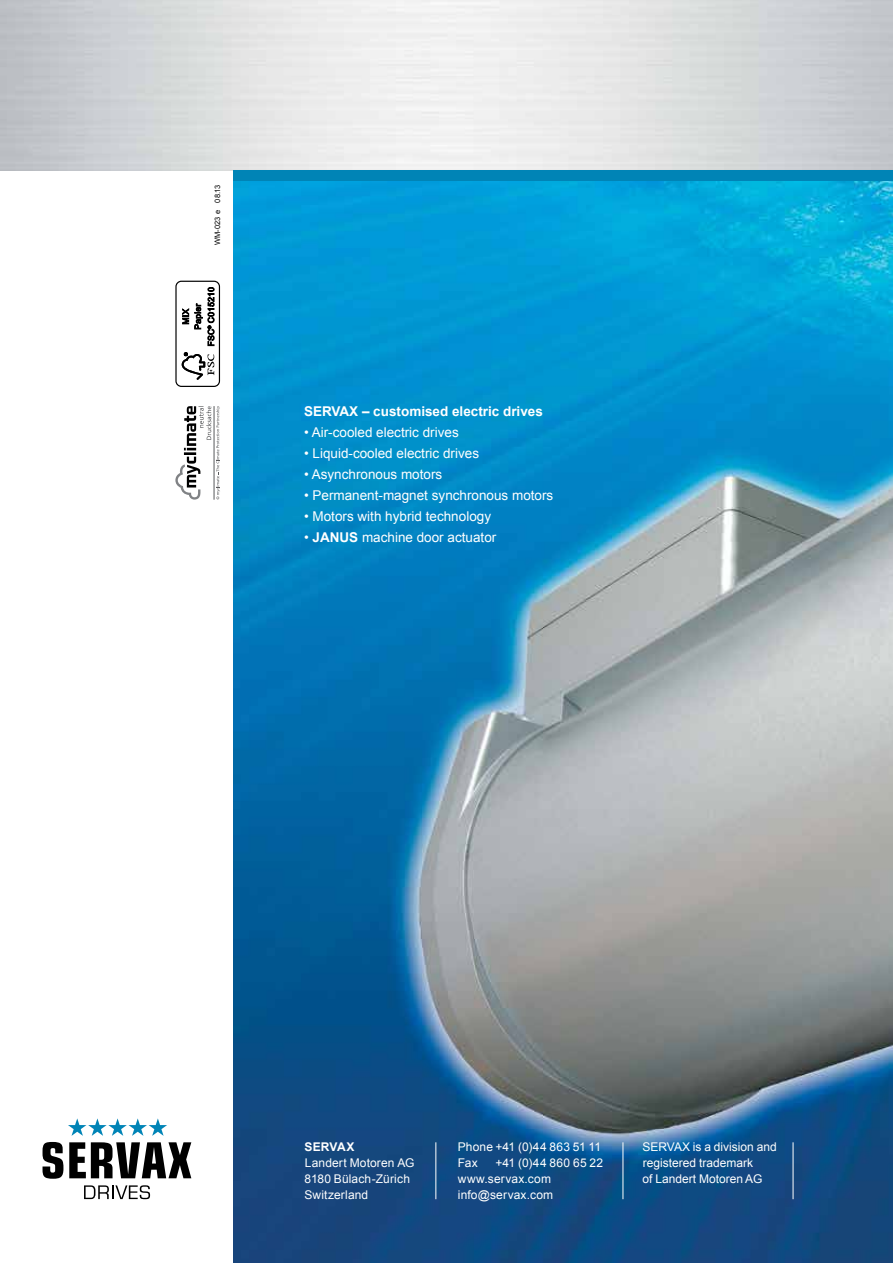
<style>
.page{position:relative;width:893px;height:1263px;background:#fff}
.page>*{position:absolute;margin:0;border:0;box-sizing:border-box;transform-origin:0 0}
.t1{font:13.5px "Arial";color:#fff}
.t2{font:700 13.5px "Arial";color:#fff}
.t3{font:12px/16.2px "Arial";letter-spacing:.005em;color:#fff}
.t4{font:700 12px "Arial";letter-spacing:.015em;color:#fff}
.t5{font:7.5px "Arial";letter-spacing:.025em;color:#000}
.s1{font-weight:700}
</style>
<div class="page">
<img style="left:234px;top:181px;width:659px;height:1082px">
<svg style="left:84px;top:1185px;width:66px;height:14px"></svg>
<svg style="left:43px;top:1142px;width:20px;height:37px"></svg>
<svg style="left:69px;top:1142px;width:122px;height:36px"></svg>
<svg style="left:68px;top:1118px;width:99px;height:18px"></svg>
<hr style="left:435px;top:1142px;width:1px;height:57px;background:#fff">
<hr style="left:623px;top:1142px;width:1px;height:57px;background:#fff">
<hr style="left:793px;top:1142px;width:1px;height:57px;background:#fff">
<div style="left:175px;top:281px;width:45px;height:106px;border:1px solid #000;border-radius:5px"></div>
<svg style="left:182px;top:352px;width:32px;height:28px"></svg>
<svg style="left:182px;top:287px;width:32px;height:59px"></svg>
<svg style="left:175px;top:406px;width:45px;height:94px"></svg>
<div style="left:234px;top:170px;width:659px;height:11px;background:#0084b6"></div>
<p class="t5" style="left:212px;top:245px;width:62px;rotate:-90deg">WM-023 e 08.13</p>
<p class="t2" style="left:304px;top:402px;width:19px">Servax</p>
<p class="t2" style="left:362px;top:402px;width:182px">– customised electric drives</p>
<p class="t1" style="left:304px;top:423px;width:156px">• Air-cooled electric drives</p>
<p class="t1" style="left:304px;top:444px;width:177px">• Liquid-cooled electric drives</p>
<p class="t1" style="left:304px;top:465px;width:140px">• Asynchronous motors</p>
<p class="t1" style="left:304px;top:486px;width:251px">• Permanent-magnet synchronous motors</p>
<p class="t1" style="left:304px;top:507px;width:189px">• Motors with hybrid technology</p>
<p class="t1" style="left:304px;top:528px;width:194px">• <span class="s1">JANUS</span> machine door actuator</p>
<p class="t4" style="left:304px;top:1138px;width:52px">SERVAX</p>
<p class="t3" style="left:304px;top:1154px;width:112px">Landert Motoren AG<br>8180 Bülach-Zürich<br>Switzerland</p>
<p class="t3" style="left:458px;top:1138px;width:145px">Phone +41 (0)44 863 51 11<br>Fax</p>
<p class="t3" style="left:458px;top:1154px;width:147px;text-indent:38px">+41 (0)44 860 65 22 www.servax.com info@servax.com</p>
<p class="t3" style="left:642px;top:1138px;width:136px">SERVAX is a division and registered trademark<br>of Landert Motoren AG</p>
</div>
